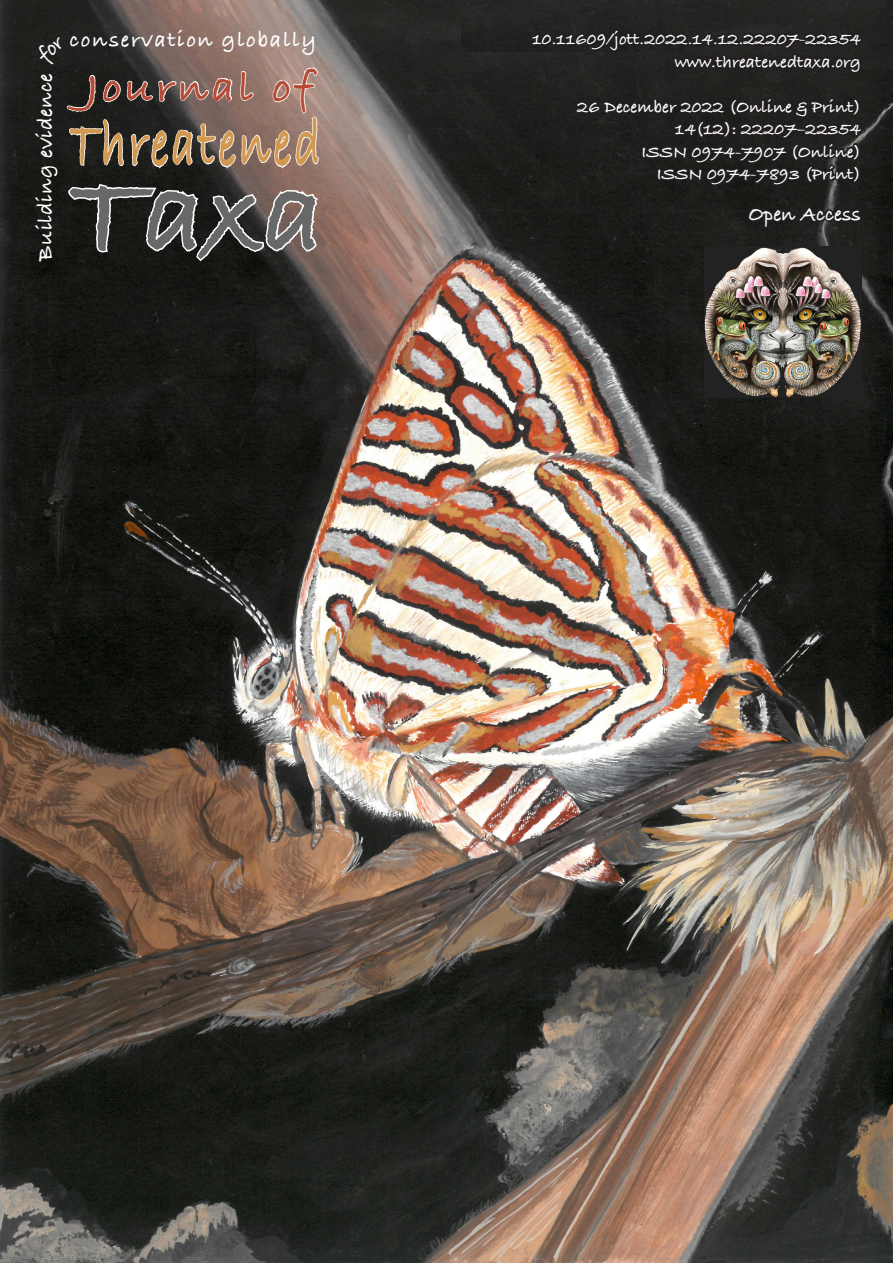
<style>
.page{position:relative;width:893px;height:1263px;background:#fff}
.page>*{position:absolute;margin:0;border:0;box-sizing:border-box;transform-origin:0 0}
.t1{font:700 120px "Bradley Hand ITCTT";color:#686868}
.t2{font:700 69.75px "Bradley Hand ITCTT";letter-spacing:.07em;color:#d2984f;scale:.67 1}
.t3{font:700 45px "Bradley Hand ITCTT";letter-spacing:.08em;color:#b54b35}
.t4{font:700 22.65px "Bradley Hand ITCTT";letter-spacing:.075em;color:#fff}
.t5{font:700 22.5px "Bradley Hand ITCTT";letter-spacing:.02em;color:#fff}
.t6{font:700 21px "Bradley Hand ITCTT";color:#fff}
.t7{font:700 18px "Bradley Hand ITCTT";color:#fff}
</style>
<div class="page">
<img style="left:0;top:0;width:893px;height:1263px">
<div style="left:461px;top:0;width:66px;height:51px;background:#242423"></div>
<div style="left:619px;top:162px;width:274px;height:321px;background:#fffdf1;opacity:.05"></div>
<img style="left:704px;top:247px;width:157px;height:151px">
<svg style="left:527px;top:0;width:366px;height:238px;background:#20201e"></svg>
<svg style="left:34px;top:14px;width:286px;height:249px;background:#5d5450"></svg>
<p class="t5" style="left:28px;top:261px;width:189px;rotate:-90deg">Building evidence</p>
<p class="t4" style="left:70px;top:22px;width:248px">conservation globally</p>
<p class="t3" style="left:86px;top:53px;width:229px">Journal of</p>
<p class="t2" style="left:70px;top:91px;width:376px">Threatened</p>
<p class="t1" style="left:70px;top:123px;width:256px">Taxa</p>
<p class="t7" style="left:532px;top:25px;width:330px">10.11609/jott.2022.14.12.22207-22354</p>
<p class="t7" style="left:675px;top:48px;width:188px">www.threatenedtaxa.org</p>
<p class="t7" style="left:577px;top:93px;width:285px">26 December 2022 (Online &amp; Print)</p>
<p class="t7" style="left:675px;top:115px;width:187px">14(12): 22207–22354</p>
<p class="t7" style="left:641px;top:138px;width:221px">ISSN 0974-7907 (Online)</p>
<p class="t7" style="left:657px;top:160px;width:206px">ISSN 0974-7893 (Print)</p>
<p class="t6" style="left:748px;top:198px;width:114px">Open Access</p>
</div>
